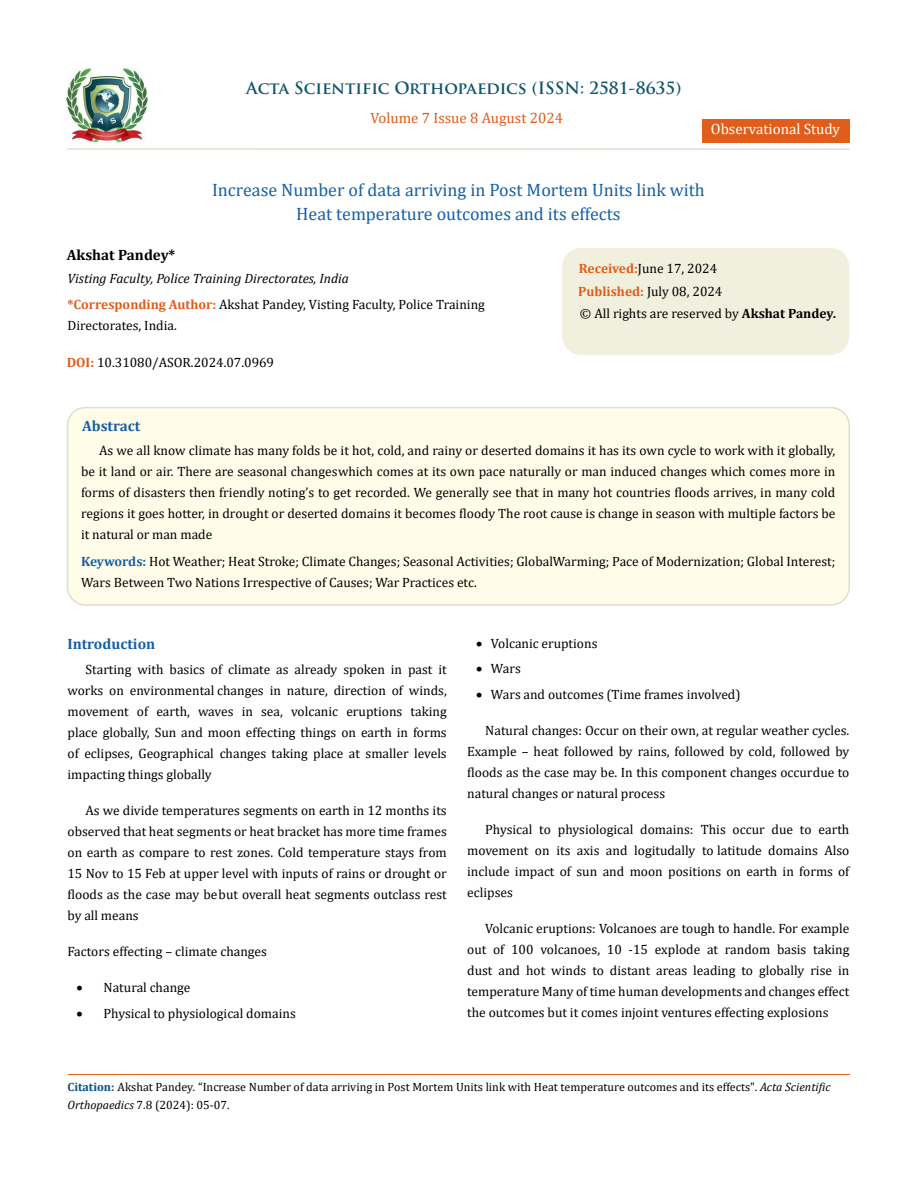
<style>
.page{position:relative;width:917px;height:1188px;background:#fff}
.page>*{position:absolute;margin:0;border:0;box-sizing:border-box;transform-origin:0 0}
.t1{font:18px/24px "Cambria";color:#1560a6;text-align:center}
.t2{font:700 16.5px "Trajan Pro";color:#0e546a}
.t3{font:15px "Cambria";color:#e05d1a}
.t4{font:700 15px "Cambria";color:#1560a6}
.t5{font:15px "Cambria";color:#fff}
.t6{font:700 15px "Cambria";color:#000}
.t7{font:13.5px/21px "Cambria";color:#000;text-align:justify}
.t8{font:italic 13.5px/26.1px "Cambria";color:#000}
.t9{font:12px/18px "Cambria";color:#000}
.s1{font-weight:700;font-style:normal;color:#e05d1a}
.s2{font-style:normal}
.s3{font-weight:700;color:#e05d1a}
.s4{font-weight:700}
.s5{font-weight:700;font-style:italic}
.s6{font-weight:700;color:#1560a6}
.s7{font-weight:700;color:#035089}
.s8{font-style:italic}
</style>
<div class="page">
<img style="left:67px;top:68px;width:80px;height:74px">
<div style="left:701px;top:119px;width:148px;height:23px;background:#e05d1a"></div>
<div style="left:563px;top:249px;width:285px;height:105px;background:#f1f0de;border-radius:18px"></div>
<div style="left:562px;top:248px;width:287px;height:107px;border:2px solid #f1f0de;border-radius:18px"></div>
<hr style="left:68px;top:1075px;width:781px;height:1px;background:#e05d1a">
<hr style="left:67px;top:148px;width:782px;height:2px;background:#e0dfcd">
<div style="left:67px;top:408px;width:782px;height:197px;background:#fffde9;border-radius:18px"></div>
<div style="left:67px;top:407px;width:782px;height:199px;border:2px solid #e0dfcd;border-radius:18px"></div>
<p class="t2" style="left:246px;top:77px;width:436px">Acta Scientific Orthopaedics (ISSN: 2581-8635)</p>
<p class="t3" style="left:370px;top:109px;width:194px">Volume 7 Issue 8 August 2024</p>
<p class="t5" style="left:711px;top:120px;width:131px">Observational Study</p>
<h1 class="t1" style="left:212px;top:178px;width:494px">Increase Number of data arriving in Post Mortem Units link with<br>Heat temperature outcomes and its effects</h1>
<p class="t6" style="left:67px;top:245px;width:110px">Akshat Pandey*</p>
<p class="t8" style="left:67px;top:265px;width:419px">Visting Faculty, Police Training Directorates, India<br><span class="s1">*Corresponding Author:</span> <span class="s2">Akshat Pandey, Visting Faculty, Police Training</span></p>
<p class="t7" style="left:67px;top:315px;width:111px">Directorates, India.</p>
<p class="t7" style="left:67px;top:352px;width:209px"><span class="s3">DOI:</span> 10.31080/ASOR.2024.07.0969</p>
<p class="t7" style="left:578px;top:257px;width:146px;line-height:23px"><span class="s3">Received:</span>June 17, 2024<br><span class="s3">Published:</span> July 08, 2024</p>
<p class="t7" style="left:580px;top:303px;width:258px">© All rights are reserved by <span class="s4">Akshat Pandey</span><span class="s5">.</span></p>
<p class="t4" style="left:82px;top:415px;width:60px">Abstract</p>
<p class="t7" style="left:81px;top:440px;width:755px;text-indent:18px">As we all know climate has many folds be it hot, cold, and rainy or deserted domains it has its own cycle to work with it globally, be it land or air. There are seasonal changes which comes at its own pace naturally or man induced changes which comes more in forms of disasters then friendly noting’s to get recorded. We generally see that in many hot countries floods arrives, in many cold regions it goes hotter, in drought or deserted domains it becomes floody The root cause is change in season with multiple factors be it natural or man made</p>
<p class="t7" style="left:81px;top:551px;width:755px"><span class="s6">Keywords:</span> Hot Weather; Heat Stroke; Climate Changes; Seasonal Activities; Global Warming; Pace of Modernization; Global Interest;<br>Wars Between Two Nations Irrespective of Causes; War Practices etc.</p>
<p class="t4" style="left:67px;top:633px;width:89px">Introduction</p>
<p class="t7" style="left:67px;top:659px;width:381px;text-indent:18px">Starting with basics of climate as already spoken in past it works on environmental changes in nature, direction of winds, movement of earth, waves in sea, volcanic eruptions taking place globally, Sun and moon effecting things on earth in forms of eclipses, Geographical changes taking place at smaller levels impacting things globally</p>
<p class="t7" style="left:67px;top:800px;width:381px;text-indent:18px">As we divide temperatures segments on earth in 12 months its observed that heat segments or heat bracket has more time frames on earth as compare to rest zones. Cold temperature stays from 15 Nov to 15 Feb at upper level with inputs of rains or drought or floods as the case may be but overall heat segments outclass rest by all means</p>
<p class="t7" style="left:67px;top:941px;width:201px">Factors effecting – climate changes</p>
<p class="t7" style="left:76px;top:977px;width:115px">• Natural change</p>
<p class="t7" style="left:76px;top:1003px;width:221px">• Physical to physiological domains</p>
<p class="t7" style="left:476px;top:633px;width:123px">• Volcanic eruptions</p>
<p class="t7" style="left:476px;top:658px;width:46px">• Wars</p>
<p class="t7" style="left:476px;top:684px;width:266px">• Wars and outcomes (Time frames involved)</p>
<p class="t7" style="left:467px;top:720px;width:384px;text-indent:18px">Natural changes: Occur on their own, at regular weather cycles.<br>Example – heat followed by rains, followed by cold, followed by floods as the case may be. In this component changes occur due to natural changes or natural process</p>
<p class="t7" style="left:467px;top:819px;width:384px;text-indent:18px">Physical to physiological domains: This occur due to earth movement on its axis and logitudally to latitude domains Also include impact of sun and moon positions on earth in forms of eclipses</p>
<p class="t7" style="left:467px;top:918px;width:384px;text-indent:18px">Volcanic eruptions: Volcanoes are tough to handle. For example out of 100 volcanoes, 10 -15 explode at random basis taking dust and hot winds to distant areas leading to globally rise in temperature Many of time human developments and changes effect the outcomes but it comes in joint ventures effecting explosions</p>
<p class="t9" style="left:68px;top:1078px;width:764px"><span class="s7">Citation:</span> Akshat Pandey<span class="s8">.</span> “Increase Number of data arriving in Post Mortem Units link with Heat temperature outcomes and its effects". <span class="s8">Acta Scientific<br>Orthopaedics</span> 7.8 (2024): 05-07.</p>
</div>
